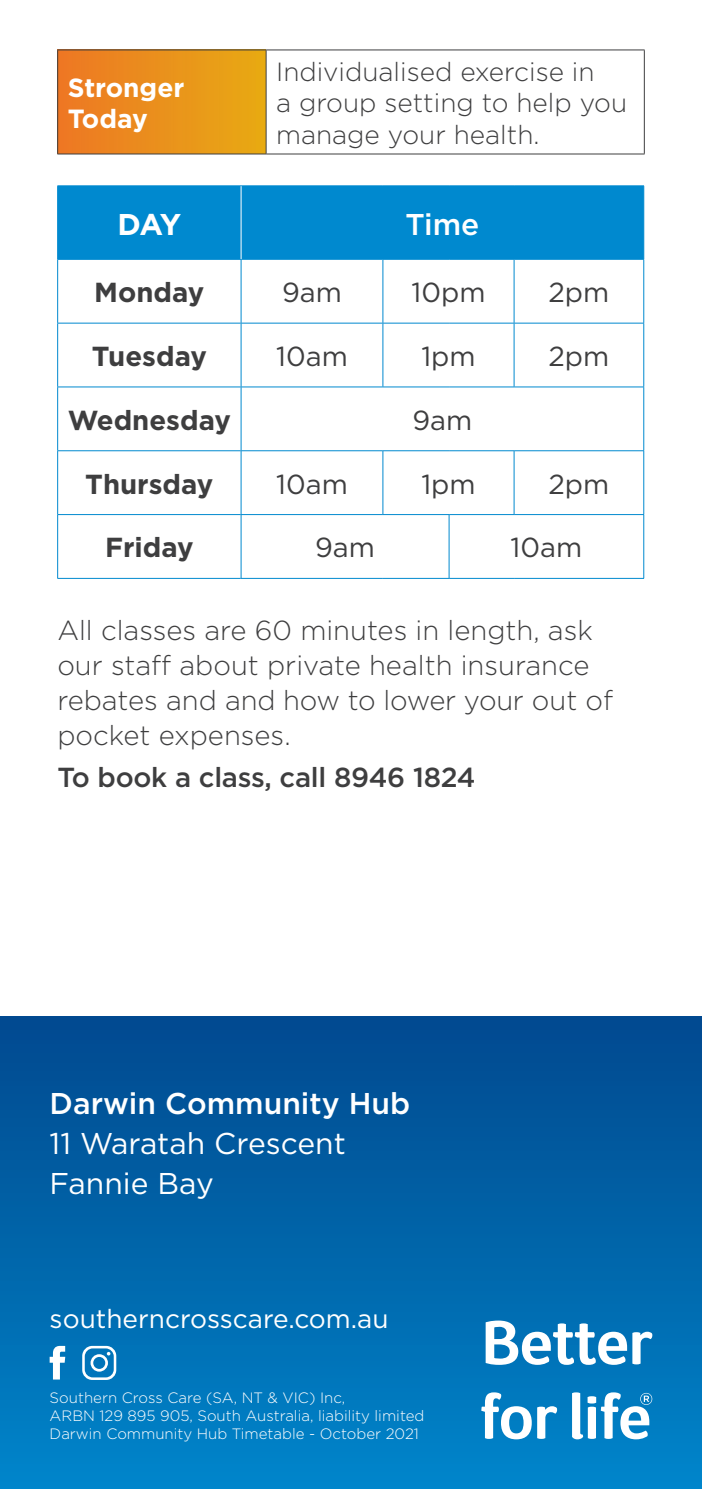
<style>
.page{position:relative;width:702px;height:1489px;background:#fff}
.page>*{position:absolute;margin:0;border:0;box-sizing:border-box;transform-origin:0 0}
.t1{font:500 30px/40px "Gotham";color:#fff}
.t2{font:30px "Gotham";color:#fff}
.t3{font:700 30px "Gotham";color:#fff}
.t4{font:300 27.5px/35px "Gotham";color:#3e3e3f}
.t5{font:27.5px "Gotham";color:#3e3e3f}
.t6{font:700 27.5px "Gotham";color:#3e3e3f}
.t7{font:500 27.5px "Gotham";letter-spacing:-.01em;color:#3e3e3f}
.t8{font:300 26.25px/31.5px "Gotham";color:#3e3e3f}
.t9{font:26.25px "Gotham";color:#fff}
.t10{font:700 26.25px "Gotham";color:#fff}
.t11{font:300 15px/18px "Gotham";color:#fff}
.s1{font-weight:400}
</style>
<div class="page">
<div style="left:0;top:1016px;width:702px;height:472px;background:linear-gradient(to bottom,#01488e,#0084c9)"></div>
<div style="left:58px;top:186px;width:585px;height:73px;background:#0089cf"></div>
<svg style="left:242px;top:260px;width:401px;height:318px"></svg>
<hr style="left:57px;top:259px;width:1px;height:64px;background:#0089cf">
<hr style="left:57px;top:323px;width:184px;height:1px;background:#0089cf">
<hr style="left:57px;top:323px;width:1px;height:63px;background:#0089cf">
<hr style="left:57px;top:386px;width:184px;height:1px;background:#0089cf">
<hr style="left:57px;top:387px;width:1px;height:63px;background:#0089cf">
<hr style="left:57px;top:450px;width:184px;height:1px;background:#0089cf">
<hr style="left:57px;top:451px;width:1px;height:63px;background:#0089cf">
<hr style="left:57px;top:514px;width:184px;height:1px;background:#0089cf">
<hr style="left:57px;top:515px;width:1px;height:63px;background:#0089cf">
<hr style="left:57px;top:578px;width:184px;height:1px;background:#0089cf">
<hr style="left:57px;top:185px;width:184px;height:1px;background:#0089cf">
<hr style="left:57px;top:186px;width:1px;height:73px;background:#0089cf">
<hr style="left:241px;top:185px;width:142px;height:1px;background:#0089cf">
<hr style="left:383px;top:185px;width:66px;height:1px;background:#0089cf">
<hr style="left:449px;top:185px;width:65px;height:1px;background:#0089cf">
<hr style="left:514px;top:185px;width:130px;height:1px;background:#0089cf">
<hr style="left:643px;top:186px;width:1px;height:73px;background:#0089cf">
<hr style="left:57px;top:259px;width:184px;height:1px;background:#0089cf">
<hr style="left:241px;top:259px;width:142px;height:1px;background:#0089cf">
<hr style="left:383px;top:259px;width:66px;height:1px;background:#0089cf">
<hr style="left:449px;top:259px;width:65px;height:1px;background:#0089cf">
<hr style="left:514px;top:259px;width:130px;height:1px;background:#0089cf">
<hr style="left:241px;top:186px;width:1px;height:73px;background:#fff">
<hr style="left:241px;top:259px;width:1px;height:64px;background:#0089cf">
<hr style="left:382px;top:259px;width:1px;height:64px;background:#0089cf">
<hr style="left:513px;top:259px;width:1px;height:64px;background:#0089cf">
<hr style="left:643px;top:259px;width:1px;height:64px;background:#0089cf">
<hr style="left:241px;top:323px;width:142px;height:1px;background:#0089cf">
<hr style="left:241px;top:323px;width:1px;height:63px;background:#0089cf">
<hr style="left:383px;top:323px;width:66px;height:1px;background:#0089cf">
<hr style="left:382px;top:323px;width:1px;height:63px;background:#0089cf">
<hr style="left:449px;top:323px;width:65px;height:1px;background:#0089cf">
<hr style="left:514px;top:323px;width:130px;height:1px;background:#0089cf">
<hr style="left:513px;top:323px;width:1px;height:63px;background:#0089cf">
<hr style="left:643px;top:323px;width:1px;height:63px;background:#0089cf">
<hr style="left:241px;top:386px;width:142px;height:1px;background:#0089cf">
<hr style="left:241px;top:387px;width:1px;height:63px;background:#0089cf">
<hr style="left:383px;top:386px;width:66px;height:1px;background:#0089cf">
<hr style="left:449px;top:386px;width:65px;height:1px;background:#0089cf">
<hr style="left:514px;top:386px;width:130px;height:1px;background:#0089cf">
<hr style="left:643px;top:387px;width:1px;height:63px;background:#0089cf">
<hr style="left:241px;top:450px;width:142px;height:1px;background:#0089cf">
<hr style="left:241px;top:451px;width:1px;height:63px;background:#0089cf">
<hr style="left:383px;top:450px;width:66px;height:1px;background:#0089cf">
<hr style="left:382px;top:451px;width:1px;height:63px;background:#0089cf">
<hr style="left:449px;top:450px;width:65px;height:1px;background:#0089cf">
<hr style="left:514px;top:450px;width:130px;height:1px;background:#0089cf">
<hr style="left:513px;top:451px;width:1px;height:63px;background:#0089cf">
<hr style="left:643px;top:451px;width:1px;height:63px;background:#0089cf">
<hr style="left:241px;top:514px;width:142px;height:1px;background:#0089cf">
<hr style="left:241px;top:515px;width:1px;height:63px;background:#0089cf">
<hr style="left:383px;top:514px;width:66px;height:1px;background:#0089cf">
<hr style="left:449px;top:514px;width:65px;height:1px;background:#0089cf">
<hr style="left:448px;top:515px;width:1px;height:63px;background:#0089cf">
<hr style="left:514px;top:514px;width:130px;height:1px;background:#0089cf">
<hr style="left:643px;top:515px;width:1px;height:63px;background:#0089cf">
<hr style="left:241px;top:578px;width:142px;height:1px;background:#0089cf">
<hr style="left:383px;top:578px;width:66px;height:1px;background:#0089cf">
<hr style="left:449px;top:578px;width:65px;height:1px;background:#0089cf">
<hr style="left:514px;top:578px;width:130px;height:1px;background:#0089cf">
<div style="left:57px;top:50px;width:209px;height:104px;background:linear-gradient(to right,#ed7724,#e7aa13)"></div>
<hr style="left:266px;top:50px;width:1px;height:104px;background:#3e3e3f">
<hr style="left:57px;top:49px;width:209px;height:1px;background:#3e3e3f">
<hr style="left:57px;top:50px;width:1px;height:104px;background:#3e3e3f">
<hr style="left:266px;top:49px;width:378px;height:1px;background:#3e3e3f">
<hr style="left:644px;top:50px;width:1px;height:104px;background:#3e3e3f">
<hr style="left:57px;top:153px;width:209px;height:1px;background:#3e3e3f">
<hr style="left:266px;top:153px;width:378px;height:1px;background:#3e3e3f">
<svg style="left:50px;top:1345px;width:15px;height:34px"></svg>
<svg style="left:82px;top:1345px;width:34px;height:34px"></svg>
<svg style="left:485px;top:1320px;width:167px;height:44px"></svg>
<svg style="left:481px;top:1392px;width:171px;height:47px"></svg>
<p class="t10" style="left:68px;top:70px;width:118px">Stronger</p>
<p class="t10" style="left:68px;top:101px;width:82px">Today</p>
<p class="t8" style="left:276px;top:55px;width:352px">Individualised exercise in<br>a group setting to help you manage your health.</p>
<p class="t3" style="left:117px;top:204px;width:65px">DAY</p>
<p class="t1" style="left:405px;top:203px;width:76px">Time</p>
<p class="t6" style="left:94px;top:274px;width:112px">Monday</p>
<p class="t5" style="left:282px;top:275px;width:61px">9am</p>
<p class="t5" style="left:411px;top:275px;width:75px">10pm</p>
<p class="t5" style="left:548px;top:275px;width:62px">2pm</p>
<p class="t6" style="left:92px;top:338px;width:117px">Tuesday</p>
<p class="t5" style="left:276px;top:339px;width:73px">10am</p>
<p class="t5" style="left:421px;top:339px;width:56px">1pm</p>
<p class="t5" style="left:548px;top:339px;width:62px">2pm</p>
<p class="t6" style="left:68px;top:402px;width:165px">Wednesday</p>
<p class="t5" style="left:412px;top:402px;width:61px">9am</p>
<p class="t6" style="left:85px;top:465px;width:130px">Thursday</p>
<p class="t5" style="left:276px;top:466px;width:73px">10am</p>
<p class="t5" style="left:421px;top:466px;width:56px">1pm</p>
<p class="t5" style="left:548px;top:466px;width:62px">2pm</p>
<p class="t6" style="left:105px;top:529px;width:90px">Friday</p>
<p class="t5" style="left:315px;top:530px;width:61px">9am</p>
<p class="t5" style="left:510px;top:530px;width:73px">10am</p>
<p class="t4" style="left:57px;top:611px;width:557px">All classes are 60 minutes in length, ask our staff about private health insurance rebates and and how to lower your out of pocket expenses.</p>
<p class="t7" style="left:57px;top:759px;width:419px">To book a class, call 8946 1824</p>
<p class="t1" style="left:50px;top:1082px;width:362px">Darwin Community Hub<br><span class="s1">11 Waratah Crescent</span></p>
<p class="t2" style="left:50px;top:1164px;width:166px">Fannie Bay</p>
<p class="t9" style="left:50px;top:1302px;width:340px">southerncrosscare.com.au</p>
<p class="t11" style="left:50px;top:1388px;width:376px">Southern Cross Care (SA, NT &amp; VIC) Inc,<br>ARBN 129 895 905, South Australia, liability limited<br>Darwin Community Hub Timetable - October 2021</p>
</div>
